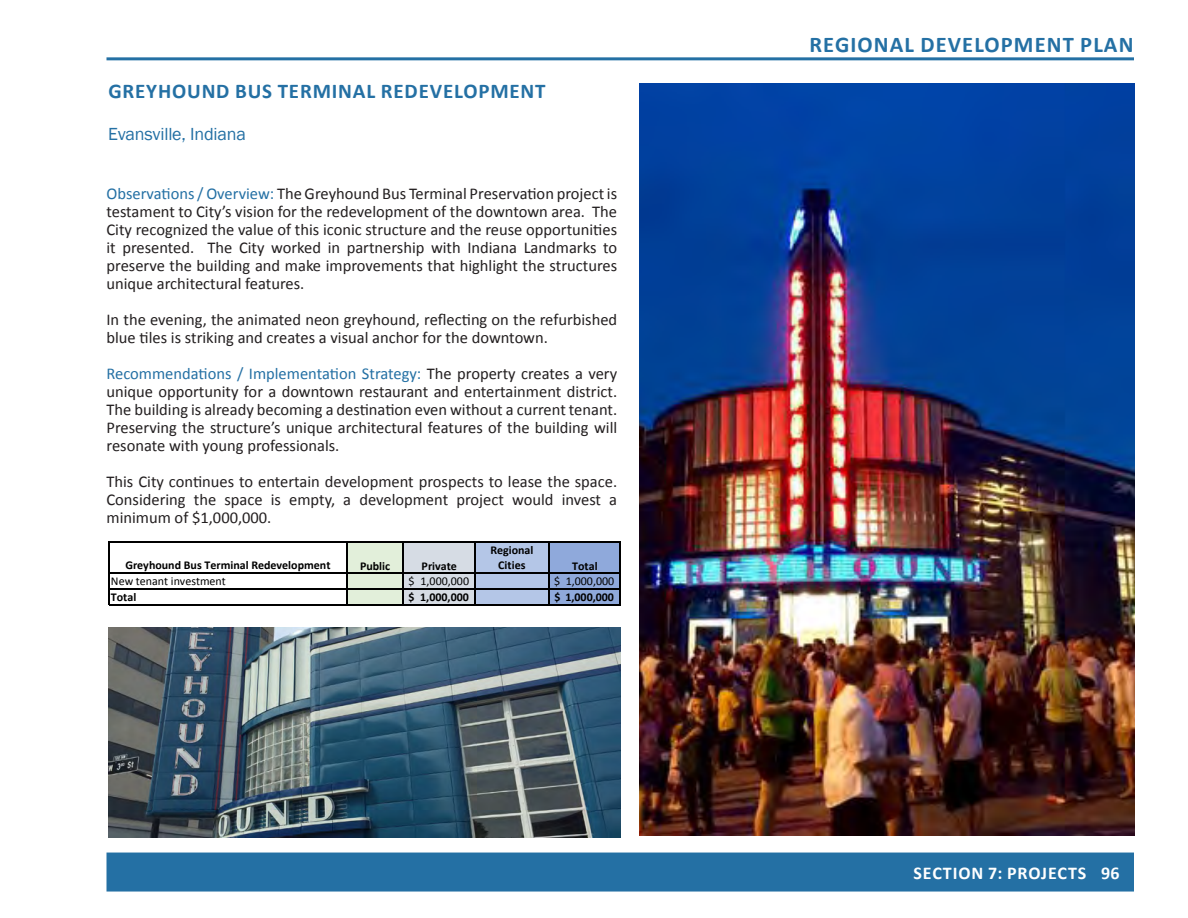
<style>
.page{position:relative;width:1188px;height:918px;background:#fff}
.page>*{position:absolute;margin:0;border:0;box-sizing:border-box;transform-origin:0 0}
.t1{font:700 22.5px "Calibri";letter-spacing:.05em;color:#2470a4}
.Project_Title{font:700 21px "Calibri";letter-spacing:.04em;color:#2470a4}
.t2{font:700 18px "Calibri";letter-spacing:.05em;color:#fff}
.Project_Title-2{font:18px "Franklin Gothic";letter-spacing:-.01em;color:#2470a4}
.t3{font:16.5px/18px "Calibri";color:#231f20;text-align:justify}
.t4{font:700 12px/15.8px "Calibri";color:#000;text-align:center}
.t5{font:12px "Calibri";color:#000}
.s1{color:#2470a4}
</style>
<div class="page">
<div style="left:106px;top:853px;width:1028px;height:39px;background:#2470a4"></div>
<hr style="left:106px;top:57px;width:1028px;height:3px;background:#2470a4">
<img style="left:108px;top:627px;width:512px;height:210px">
<img style="left:639px;top:84px;width:495px;height:752px">
<div style="left:347px;top:543px;width:56px;height:62px;background:#e2efda"></div>
<div style="left:403px;top:543px;width:72px;height:62px;background:#d6dce4"></div>
<div style="left:475px;top:543px;width:74px;height:62px;background:#b4c6e7"></div>
<div style="left:549px;top:543px;width:71px;height:62px;background:#8fa9db"></div>
<hr style="left:108px;top:542px;width:1px;height:63px;background:#000">
<hr style="left:346px;top:543px;width:1px;height:62px;background:#000">
<hr style="left:402px;top:543px;width:1px;height:62px;background:#000">
<hr style="left:475px;top:543px;width:1px;height:62px;background:#000">
<hr style="left:548px;top:543px;width:1px;height:62px;background:#000">
<hr style="left:620px;top:543px;width:1px;height:62px;background:#000">
<hr style="left:109px;top:542px;width:512px;height:1px;background:#000">
<hr style="left:109px;top:573px;width:512px;height:1px;background:#000">
<hr style="left:109px;top:589px;width:512px;height:1px;background:#000">
<hr style="left:109px;top:604px;width:512px;height:1px;background:#000">
<p class="Project_Title" style="left:108px;top:78px;width:439px">GREYHOUND BUS TERMINAL REDEVELOPMENT</p>
<p class="Project_Title-2" style="left:108px;top:123px;width:139px">Evansville, Indiana</p>
<p class="t3" style="left:106px;top:185px;width:512px"><span class="s1">Observations / Overview:</span> The Greyhound Bus Terminal Preservation project is testament to City’s vision for the redevelopment of the downtown area. The City recognized the value of this iconic structure and the reuse opportunities it presented. The City worked in partnership with Indiana Landmarks to preserve the building and make improvements that highlight the structures unique architectural features.</p>
<p class="t3" style="left:106px;top:311px;width:512px">In the evening, the animated neon greyhound, reflecting on the refurbished blue tiles is striking and creates a visual anchor for the downtown.</p>
<p class="t3" style="left:106px;top:365px;width:512px"><span class="s1">Recommendations / Implementation Strategy:</span> The property creates a very unique opportunity for a downtown restaurant and entertainment district.<br>The building is already becoming a destination even without a current tenant.<br>Preserving the structure’s unique architectural features of the building will resonate with young professionals.</p>
<p class="t3" style="left:106px;top:473px;width:512px">This City continues to entertain development prospects to lease the space.<br>Considering the space is empty, a development project would invest a minimum of $1,000,000.</p>
<p class="t4" style="left:125px;top:558px;width:207px">Greyhound Bus Terminal Redevelopment</p>
<p class="t4" style="left:360px;top:558px;width:32px">Public</p>
<p class="t4" style="left:422px;top:558px;width:37px">Private</p>
<p class="t4" style="left:490px;top:542px;width:45px">Regional<br>Cities</p>
<p class="t4" style="left:572px;top:558px;width:27px">Total</p>
<p class="t5" style="left:111px;top:574px;width:116px">New tenant investment</p>
<p class="t5" style="left:408px;top:574px;width:62px">$ 1,000,000</p>
<p class="t5" style="left:554px;top:574px;width:61px">$ 1,000,000</p>
<p class="t4" style="left:111px;top:589px;width:27px">Total</p>
<p class="t4" style="left:408px;top:589px;width:62px">$ 1,000,000</p>
<p class="t4" style="left:554px;top:589px;width:61px">$ 1,000,000</p>
<h1 class="t1" style="left:810px;top:30px;width:326px">REGIONAL DEVELOPMENT PLAN</h1>
<p class="t2" style="left:914px;top:861px;width:207px">SECTION 7: PROJECTS 96</p>
</div>
